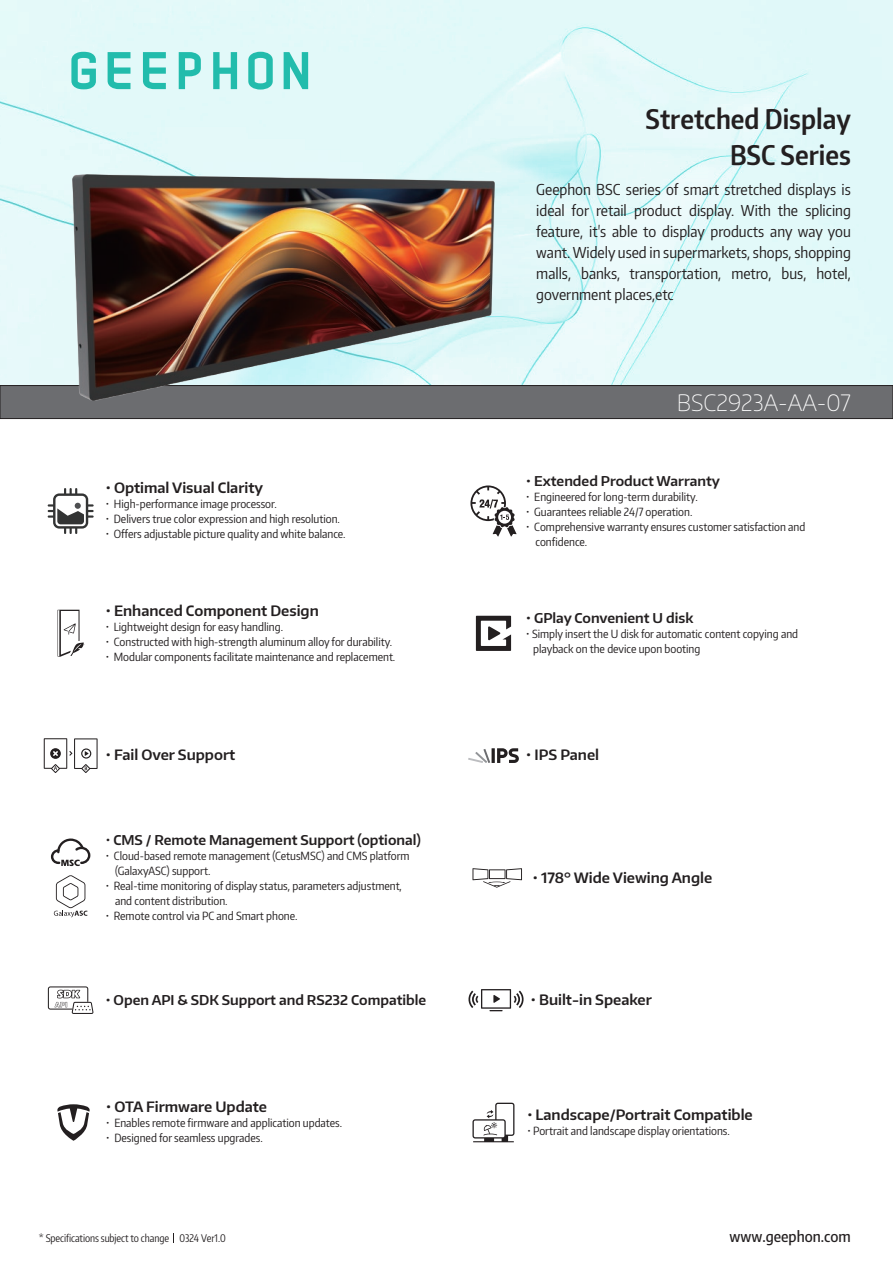
<style>
.page{position:relative;width:893px;height:1263px;background:#fff}
.page>*{position:absolute;margin:0;border:0;box-sizing:border-box;transform-origin:0 0}
.t1{font:600 27px/36.5px "Encode Sans Condensed";color:#231f20;text-align:right}
.t2{font:100 22.5px "Encode Sans Normal";color:#fff}
.t3{font:15px/20.9px "Encode Sans Condensed";color:#231f20;text-align:justify}
.t4{font:500 15px "Encode Sans Condensed";color:#231f20}
.t5{font:600 14.25px "Encode Sans Normal";color:#231f20}
.t6{font:600 13.5px "Encode Sans Normal";color:#231f20}
.t7{font:11.25px/15px "Encode Sans Condensed";color:#231f20}
.t8{font:10.5px "Encode Sans Compressed";letter-spacing:-.005em;color:#231f20}
.s1{font-weight:500}
</style>
<div class="page">
<div style="left:0;top:0;width:893px;height:418px;background:#e2f9f9"></div>
<svg style="left:71px;top:52px;width:25px;height:37px"></svg>
<svg style="left:108px;top:52px;width:22px;height:37px"></svg>
<svg style="left:143px;top:52px;width:23px;height:37px"></svg>
<svg style="left:179px;top:52px;width:22px;height:37px"></svg>
<svg style="left:213px;top:52px;width:24px;height:37px"></svg>
<svg style="left:248px;top:52px;width:25px;height:38px"></svg>
<svg style="left:284px;top:52px;width:24px;height:37px"></svg>
<svg style="left:472px;top:868px;width:50px;height:20px"></svg>
<svg style="left:468px;top:989px;width:56px;height:22px"></svg>
<svg style="left:470px;top:485px;width:47px;height:52px"></svg>
<svg style="left:472px;top:1103px;width:42px;height:39px"></svg>
<svg style="left:476px;top:616px;width:35px;height:35px"></svg>
<svg style="left:468px;top:748px;width:51px;height:15px"></svg>
<svg style="left:57px;top:1104px;width:33px;height:37px"></svg>
<svg style="left:48px;top:986px;width:46px;height:28px"></svg>
<svg style="left:44px;top:738px;width:54px;height:35px"></svg>
<svg style="left:51px;top:838px;width:39px;height:28px"></svg>
<svg style="left:54px;top:875px;width:33px;height:42px"></svg>
<svg style="left:48px;top:488px;width:46px;height:46px"></svg>
<svg style="left:58px;top:610px;width:26px;height:47px"></svg>
<div style="left:0;top:385px;width:893px;height:34px;background:#6c6d70;border:1px solid #231f20"></div>
<img style="left:72px;top:175px;width:423px;height:226px">
<p class="t5" style="left:106px;top:479px;width:159px">• Optimal Visual Clarity</p>
<p class="t7" style="left:106px;top:496px;width:173px">• High-performance image processor.</p>
<p class="t7" style="left:106px;top:511px;width:236px">• Delivers true color expression and high resolution.</p>
<p class="t7" style="left:106px;top:526px;width:241px">• Offers adjustable picture quality and white balance.</p>
<p class="t5" style="left:106px;top:601px;width:215px">• Enhanced Component Design</p>
<p class="t7" style="left:106px;top:619px;width:179px">• Lightweight design for easy handling.</p>
<p class="t7" style="left:106px;top:634px;width:288px">• Constructed with high-strength aluminum alloy for durability.</p>
<p class="t7" style="left:106px;top:649px;width:291px">• Modular components facilitate maintenance and replacement.</p>
<p class="t5" style="left:106px;top:746px;width:131px">• Fail Over Support</p>
<p class="t6" style="left:106px;top:831px;width:317px"><span class="s1">•</span> CMS / Remote Management Support (optional)</p>
<p class="t7" style="left:115px;top:848px;width:296px;text-indent:-9px">• Cloud-based remote management (CetusMSC) and CMS platform (GalaxyASC) support.</p>
<p class="t7" style="left:115px;top:878px;width:288px;text-indent:-9px">• Real-time monitoring of display status, parameters adjustment, and content distribution.</p>
<p class="t7" style="left:106px;top:908px;width:193px">• Remote control via PC and Smart phone.</p>
<p class="t6" style="left:106px;top:991px;width:322px">• Open API &amp; SDK Support and RS232 Compatible</p>
<p class="t5" style="left:106px;top:1098px;width:162px">• OTA Firmware Update</p>
<p class="t7" style="left:106px;top:1115px;width:237px">• Enables remote firmware and application updates.</p>
<p class="t7" style="left:106px;top:1130px;width:158px">• Designed for seamless upgrades.</p>
<p class="t8" style="left:39px;top:1231px;width:188px">* Specifications subject to change 0324 Ver1.0</p>
<h1 class="t1" style="left:646px;top:100px;width:207px">Stretched Display<br>BSC Series</h1>
<p class="t3" style="left:536px;top:179px;width:316px">Geephon BSC series of smart stretched displays is ideal for retail product display. With the splicing feature, it's able to display products any way you want. Widely used in supermarkets, shops, shopping malls, banks, transportation, metro, bus, hotel, government places,etc</p>
<h2 class="t2" style="left:677px;top:388px;width:176px">BSC2923A-AA-07</h2>
<p class="t6" style="left:526px;top:472px;width:195px">• Extended Product Warranty</p>
<p class="t7" style="left:526px;top:489px;width:173px">• Engineered for long-term durability.</p>
<p class="t7" style="left:526px;top:504px;width:168px">• Guarantees reliable 24/7 operation.</p>
<p class="t7" style="left:536px;top:519px;width:271px;text-indent:-9px">• Comprehensive warranty ensures customer satisfaction and confidence.</p>
<p class="t6" style="left:526px;top:609px;width:169px">• GPlay Convenient U disk</p>
<p class="t7" style="left:533px;top:626px;width:266px;text-indent:-7px">• Simply insert the U disk for automatic content copying and playback on the device upon booting</p>
<p class="t5" style="left:526px;top:745px;width:74px">• IPS Panel</p>
<p class="t5" style="left:533px;top:868px;width:181px">• 178° Wide Viewing Angle</p>
<p class="t5" style="left:531px;top:990px;width:122px">• Built-in Speaker</p>
<p class="t5" style="left:527px;top:1105px;width:227px">• Landscape/Portrait Compatible</p>
<p class="t7" style="left:527px;top:1123px;width:204px">• Portrait and landscape display orientations.</p>
<h3 class="t4" style="left:730px;top:1226px;width:123px">www.geephon.com</h3>
</div>
